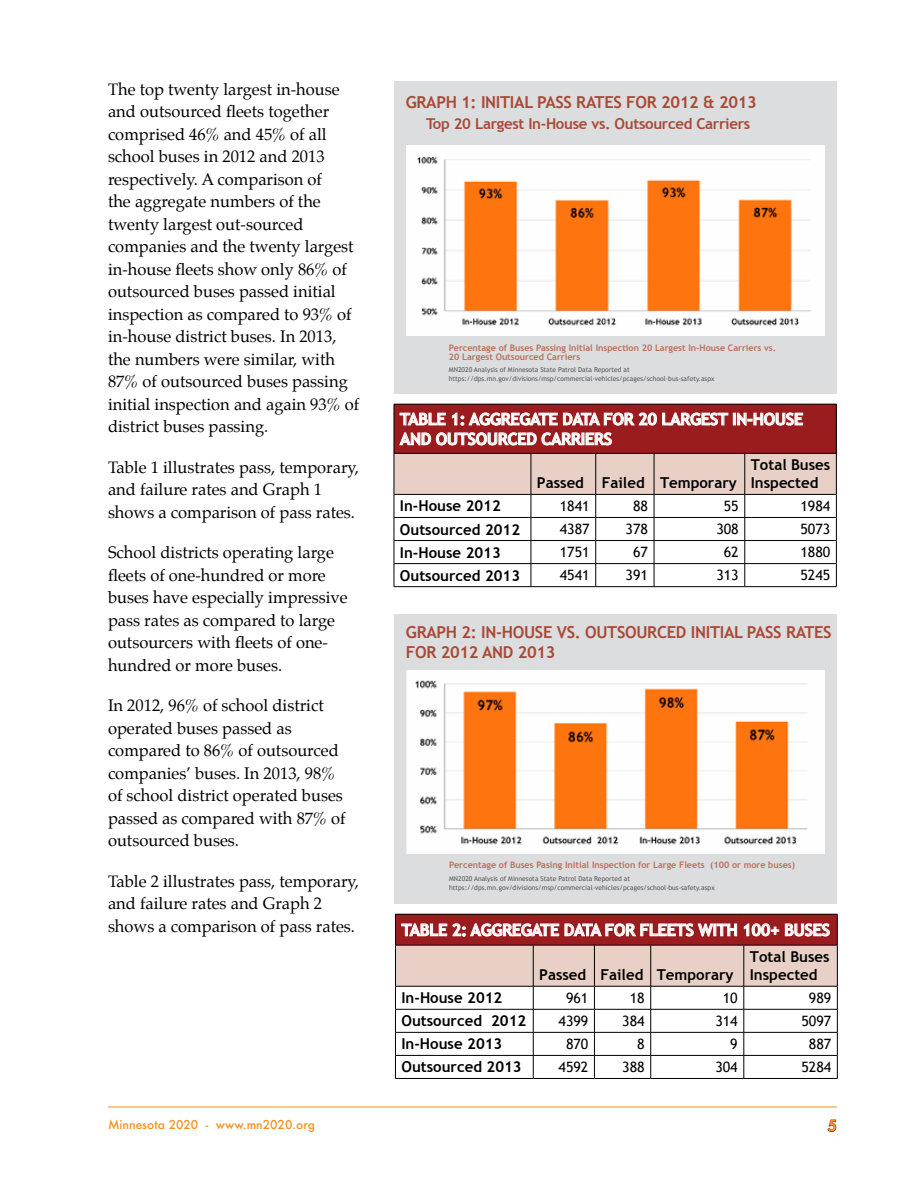
<style>
.page{position:relative;width:918px;height:1188px;background:#fff}
.page>*{position:absolute;margin:0;border:0;box-sizing:border-box;transform-origin:0 0}
.t1{font:16.5px/22.5px "Palatino";color:#000}
.t2{font:700 16.5px/19.8px "Trebuchet MS";letter-spacing:-.02em;color:#fff}
.t3{font:700 16.5px/19.8px "Trebuchet MS";letter-spacing:-.02em;color:#aa4937}
.t4{font:700 15px/18px "Trebuchet MS";color:#000}
.t5{font:700 15px "Trebuchet MS";letter-spacing:-.02em;color:#aa4937}
.t6{font:500 15px "Futura";color:#f7901e}
.t7{font:14.25px "Trebuchet MS";color:#000}
.t8{font:500 12px "Futura";color:#f7901e}
.t9{font:700 9px/9px "Trebuchet MS";color:#bb6e5a}
.t10{font:6.75px/9px "Trebuchet MS";color:#58595b}
</style>
<div class="page">
<hr style="left:108px;top:1107px;width:729px;height:1px;background:#f7901e">
<svg style="left:828px;top:1120px;width:8px;height:12px"></svg>
<div style="left:394px;top:404px;width:442px;height:49px;background:#9b1c1f"></div>
<hr style="left:394px;top:404px;width:137px;height:1px;background:#000">
<hr style="left:394px;top:404px;width:1px;height:49px;background:#000">
<hr style="left:531px;top:404px;width:65px;height:1px;background:#000">
<hr style="left:596px;top:404px;width:58px;height:1px;background:#000">
<hr style="left:654px;top:404px;width:91px;height:1px;background:#000">
<hr style="left:745px;top:404px;width:92px;height:1px;background:#000">
<hr style="left:836px;top:404px;width:1px;height:49px;background:#000">
<svg style="left:394px;top:453px;width:443px;height:133px"></svg>
<hr style="left:394px;top:586px;width:137px;height:1px;background:#000">
<hr style="left:531px;top:586px;width:65px;height:1px;background:#000">
<hr style="left:596px;top:586px;width:58px;height:1px;background:#000">
<hr style="left:654px;top:586px;width:91px;height:1px;background:#000">
<hr style="left:745px;top:586px;width:92px;height:1px;background:#000">
<svg style="left:400px;top:413px;width:46px;height:12px"></svg>
<svg style="left:452px;top:413px;width:351px;height:13px"></svg>
<svg style="left:400px;top:432px;width:212px;height:13px"></svg>
<div style="left:394px;top:81px;width:443px;height:312px;background:#dcddde"></div>
<img style="left:406px;top:146px;width:418px;height:190px">
<div style="left:394px;top:614px;width:443px;height:289px;background:#dcddde"></div>
<img style="left:407px;top:670px;width:417px;height:183px">
<div style="left:395px;top:914px;width:442px;height:31px;background:#9b1c1f"></div>
<hr style="left:395px;top:914px;width:138px;height:1px;background:#000">
<hr style="left:395px;top:914px;width:1px;height:31px;background:#000">
<hr style="left:533px;top:914px;width:61px;height:1px;background:#000">
<hr style="left:594px;top:914px;width:57px;height:1px;background:#000">
<hr style="left:651px;top:914px;width:93px;height:1px;background:#000">
<hr style="left:744px;top:914px;width:94px;height:1px;background:#000">
<hr style="left:837px;top:914px;width:1px;height:31px;background:#000">
<svg style="left:395px;top:945px;width:443px;height:133px"></svg>
<hr style="left:395px;top:1078px;width:138px;height:1px;background:#000">
<hr style="left:533px;top:1078px;width:61px;height:1px;background:#000">
<hr style="left:594px;top:1078px;width:57px;height:1px;background:#000">
<hr style="left:651px;top:1078px;width:93px;height:1px;background:#000">
<hr style="left:744px;top:1078px;width:94px;height:1px;background:#000">
<svg style="left:401px;top:924px;width:46px;height:12px"></svg>
<svg style="left:453px;top:923px;width:106px;height:13px"></svg>
<svg style="left:565px;top:923px;width:172px;height:13px"></svg>
<svg style="left:744px;top:923px;width:35px;height:13px"></svg>
<svg style="left:785px;top:923px;width:45px;height:13px"></svg>
<p class="t1" style="left:108px;top:78px;width:253px">The top twenty largest in-house and outsourced fleets together comprised 46% and 45% of all school buses in 2012 and 2013 respectively. A comparison of<br>the aggregate numbers of the twenty largest out-sourced companies and the twenty largest in-house fleets show only 86% of outsourced buses passed initial inspection as compared to 93% of in-house district buses. In 2013, the numbers were similar, with<br>87% of outsourced buses passing initial inspection and again 93% of district buses passing.</p>
<p class="t1" style="left:108px;top:456px;width:253px">Table 1 illustrates pass, temporary, and failure rates and Graph 1 shows a comparison of pass rates.</p>
<p class="t1" style="left:108px;top:541px;width:241px">School districts operating large fleets of one-hundred or more buses have especially impressive pass rates as compared to large outsourcers with fleets of one&shy;hundred or more buses.</p>
<p class="t1" style="left:108px;top:694px;width:239px">In 2012, 96% of school district operated buses passed as compared to 86% of outsourced companies’ buses. In 2013, 98% of school district operated buses passed as compared with 87% of outsourced buses.</p>
<p class="t1" style="left:108px;top:870px;width:253px">Table 2 illustrates pass, temporary, and failure rates and Graph 2 shows a comparison of pass rates.</p>
<p class="t3" style="left:406px;top:92px;width:352px">Graph 1: Initial Pass Rates for 2012 &amp; 2013</p>
<p class="t5" style="left:426px;top:115px;width:326px">Top 20 Largest In-House vs. Outsourced Carriers</p>
<p class="t9" style="left:449px;top:343px;width:329px">Percentage of Buses Passing Initial Inspection 20 Largest In-House Carriers vs.<br>20 Largest Outsourced Carriers</p>
<p class="t10" style="left:449px;top:365px;width:267px">MN2020 Analysis of Minnesota State Patrol Data Reported at https://dps.mn.gov/divisions/msp/commercial-vehicles/pcages/school-bus-safety.aspx</p>
<p class="t2" style="left:400px;top:409px;width:395px">Table 1: Aggregate data for 20 Largest In-House and Outsourced Carriers</p>
<p class="t4" style="left:537px;top:474px;width:201px">Passed Failed Temporary</p>
<p class="t4" style="left:751px;top:456px;width:81px">Total Buses<br>Inspected</p>
<p class="t4" style="left:400px;top:497px;width:102px">In-House 2012</p>
<p class="t7" style="left:560px;top:497px;width:31px">1841</p>
<p class="t7" style="left:633px;top:497px;width:16px">88</p>
<p class="t7" style="left:724px;top:497px;width:16px">55</p>
<p class="t7" style="left:800px;top:497px;width:31px">1984</p>
<p class="t4" style="left:400px;top:520px;width:122px">Outsourced 2012</p>
<p class="t7" style="left:560px;top:521px;width:31px">4387</p>
<p class="t7" style="left:626px;top:521px;width:24px">378</p>
<p class="t7" style="left:716px;top:521px;width:24px">308</p>
<p class="t7" style="left:801px;top:521px;width:31px">5073</p>
<p class="t4" style="left:400px;top:543px;width:102px">In-House 2013</p>
<p class="t7" style="left:560px;top:544px;width:31px">1751</p>
<p class="t7" style="left:633px;top:544px;width:16px">67</p>
<p class="t7" style="left:724px;top:544px;width:16px">62</p>
<p class="t7" style="left:800px;top:544px;width:31px">1880</p>
<p class="t4" style="left:400px;top:566px;width:122px">Outsourced 2013</p>
<p class="t7" style="left:560px;top:567px;width:31px">4541</p>
<p class="t7" style="left:626px;top:567px;width:24px">391</p>
<p class="t7" style="left:716px;top:567px;width:24px">313</p>
<p class="t7" style="left:801px;top:567px;width:31px">5245</p>
<p class="t3" style="left:406px;top:623px;width:417px">Graph 2: In-House vs. Outsourced Initial Pass Rates for 2012 and 2013</p>
<p class="t9" style="left:449px;top:861px;width:347px">Percentage of Buses Pasing Initial Inspection for Large Fleets (100 or more buses)</p>
<p class="t10" style="left:449px;top:874px;width:267px">MN2020 Analysis of Minnesota State Patrol Data Reported at https://dps.mn.gov/divisions/msp/commercial-vehicles/pcages/school-bus-safety.aspx</p>
<p class="t2" style="left:401px;top:920px;width:413px">Table 2: Aggregate data for fleets with 100+ buses</p>
<p class="t4" style="left:539px;top:966px;width:196px">Passed Failed Temporary</p>
<p class="t4" style="left:750px;top:948px;width:81px">Total Buses<br>Inspected</p>
<p class="t4" style="left:401px;top:989px;width:102px">In-House 2012</p>
<p class="t7" style="left:566px;top:989px;width:24px">961</p>
<p class="t7" style="left:630px;top:989px;width:16px">18</p>
<p class="t7" style="left:723px;top:989px;width:16px">10</p>
<p class="t7" style="left:809px;top:989px;width:24px">989</p>
<p class="t4" style="left:401px;top:1012px;width:126px">Outsourced 2012</p>
<p class="t7" style="left:559px;top:1012px;width:31px">4399</p>
<p class="t7" style="left:622px;top:1012px;width:24px">384</p>
<p class="t7" style="left:715px;top:1012px;width:24px">314</p>
<p class="t7" style="left:801px;top:1012px;width:31px">5097</p>
<p class="t4" style="left:401px;top:1035px;width:102px">In-House 2013</p>
<p class="t7" style="left:566px;top:1035px;width:24px">870</p>
<p class="t7" style="left:637px;top:1035px;width:9px">8</p>
<p class="t7" style="left:730px;top:1035px;width:9px">9</p>
<p class="t7" style="left:809px;top:1035px;width:24px">887</p>
<p class="t4" style="left:401px;top:1058px;width:122px">Outsourced 2013</p>
<p class="t7" style="left:559px;top:1058px;width:31px">4592</p>
<p class="t7" style="left:622px;top:1058px;width:24px">388</p>
<p class="t7" style="left:715px;top:1058px;width:24px">304</p>
<p class="t7" style="left:801px;top:1058px;width:31px">5284</p>
<p class="t8" style="left:108px;top:1116px;width:209px">Minnesota 2020 - www.mn2020.org</p>
<p class="t6" style="left:828px;top:1116px;width:11px">5</p>
</div>
